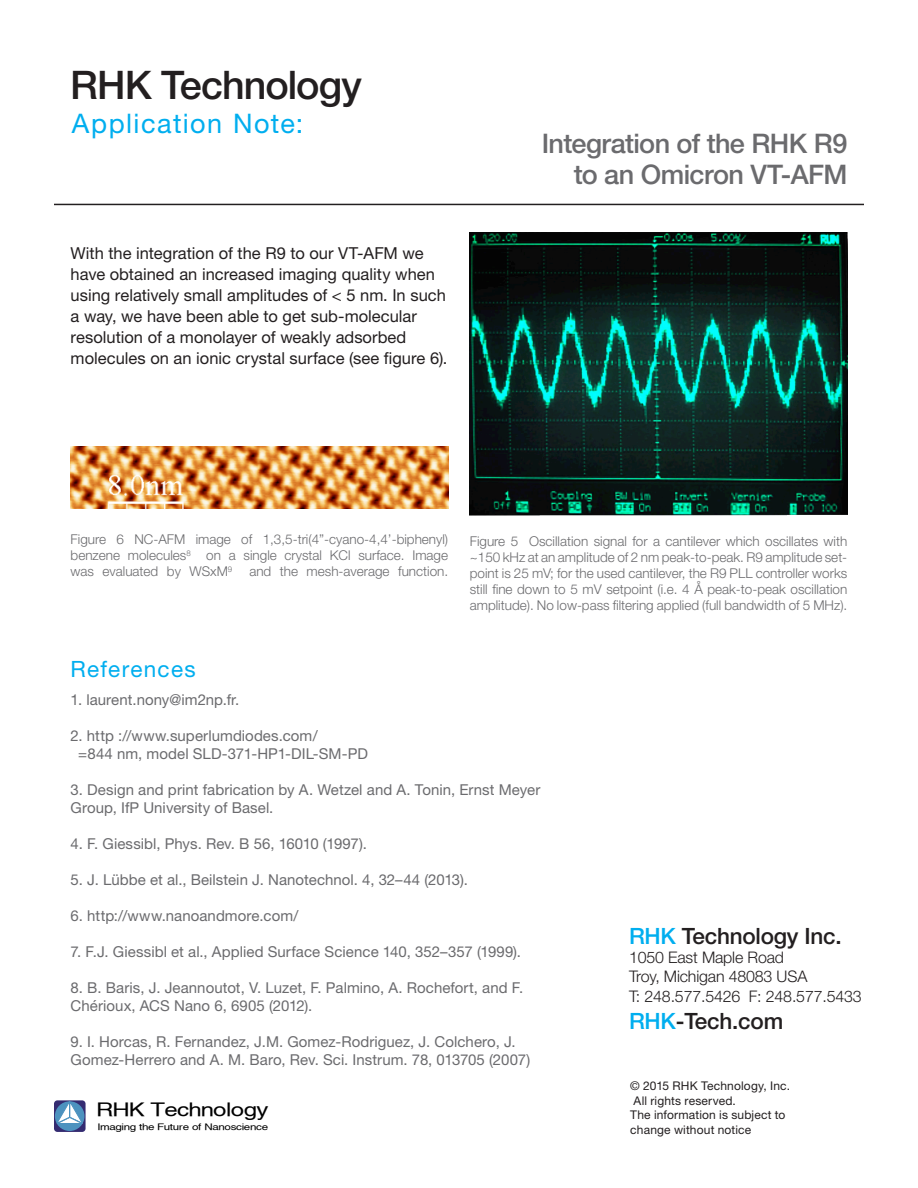
<style>
.page{position:relative;width:918px;height:1188px;background:#fff}
.page>*{position:absolute;margin:0;border:0;box-sizing:border-box;transform-origin:0 0}
.t1{font:500 39.45px "Helvetica Neue LT Pro";letter-spacing:-.025em;color:#231f20}
.t2{font:500 27px/31.2px "Helvetica Neue LT Pro";letter-spacing:-.025em;color:#6b6b6e;text-align:right}
.t3{font:27px "Helvetica Neue LT Pro";letter-spacing:.055em;color:#00aeef}
.t4{font:500 22.5px "Helvetica Neue LT Pro";letter-spacing:-.01em;color:#231f20}
.t5{font:22.5px "Helvetica Neue LT Pro";letter-spacing:.055em;color:#00aeef}
.t6{font:18.45px "Sveningsson";letter-spacing:.025em;color:#000}
.t7{font:16.5px/21px "Helvetica Neue LT Pro";color:#231f20}
.t8{font:300 16.05px/19.2px "Helvetica Neue LT Pro";letter-spacing:-.01em;color:#231f20}
.t9{font:15px/18px "Helvetica Neue LT Pro";letter-spacing:.005em;color:#6b6b6e}
.t10{font:300 13.5px/16.2px "Helvetica Neue LT Pro";color:#6b6b6e;text-align:justify}
.t11{font:12px/14.4px "Helvetica Neue LT Pro";letter-spacing:.015em;color:#231f20}
.t12{font:8.85px "Sveningsson";letter-spacing:.025em;color:#000}
.s1{color:#00aeef}
</style>
<div class="page">
<hr style="left:54px;top:204px;width:810px;height:1px;background:#231f20">
<img style="left:470px;top:232px;width:377px;height:284px">
<img style="left:70px;top:447px;width:379px;height:61px">
<div style="left:54px;top:1100px;width:32px;height:32px;background:#342b71;border-radius:3px"></div>
<div style="left:55px;top:1101px;width:30px;height:30px;background:#4c92bf;border-radius:50%"></div>
<svg style="left:57px;top:1102px;width:25px;height:21px"></svg>
<h1 class="t1" style="left:70px;top:61px;width:293px">RHK Technology</h1>
<h2 class="t3" style="left:72px;top:108px;width:233px">Application Note:</h2>
<p class="t7" style="left:71px;top:242px;width:378px">With the integration of the R9 to our VT-AFM we have obtained an increased imaging quality when using relatively small amplitudes of &lt; 5 nm. In such a way, we have been able to get sub-molecular resolution of a monolayer of weakly adsorbed molecules on an ionic crystal surface (see figure 6).</p>
<h2 class="t2" style="left:542px;top:127px;width:307px">Integration of the RHK R9 to an Omicron VT-AFM</h2>
<p class="t10" style="left:71px;top:531px;width:379px">Figure 6 NC-AFM image of 1,3,5-tri(4”-cyano-4,4’-biphenyl) benzene molecules<sup>8</sup> on a single crystal KCl surface. Image was evaluated by WSxM<sup>9</sup></p>
<p class="t10" style="left:249px;top:563px;width:200px">and the mesh-average function.</p>
<p class="t10" style="left:470px;top:532px;width:379px">Figure 5 Oscillation signal for a cantilever which oscillates with ~150 kHz at an amplitude of 2 nm peak-to-peak. R9 amplitude set&shy;point is 25 mV; for the used cantilever, the R9 PLL controller works still fine down to 5 mV setpoint (i.e. 4 Å peak-to-peak oscillation amplitude). No low-pass filtering applied (full bandwidth of 5 MHz).</p>
<h3 class="t5" style="left:71px;top:655px;width:127px">References</h3>
<p class="t9" style="left:71px;top:691px;width:170px">1. laurent.nony@im2np.fr.</p>
<p class="t9" style="left:71px;top:727px;width:299px">2. http ://www.superlumdiodes.com/<br>λ=844 nm, model SLD-371-HP1-DIL-SM-PD</p>
<p class="t9" style="left:71px;top:781px;width:471px">3. Design and print fabrication by A. Wetzel and A. Tonin, Ernst Meyer<br>Group, IfP University of Basel.</p>
<p class="t9" style="left:71px;top:835px;width:298px">4. F. Giessibl, Phys. Rev. B 56, 16010 (1997).</p>
<p class="t9" style="left:71px;top:871px;width:399px">5. J. Lübbe et al., Beilstein J. Nanotechnol. 4, 32–44 (2013).</p>
<p class="t9" style="left:71px;top:907px;width:229px">6. http://www.nanoandmore.com/</p>
<p class="t9" style="left:71px;top:943px;width:452px">7. F.J. Giessibl et al., Applied Surface Science 140, 352–357 (1999).</p>
<p class="t9" style="left:71px;top:979px;width:454px">8. B. Baris, J. Jeannoutot, V. Luzet, F. Palmino, A. Rochefort, and F.<br>Chérioux, ACS Nano 6, 6905 (2012).</p>
<p class="t9" style="left:71px;top:1033px;width:461px">9. I. Horcas, R. Fernandez, J.M. Gomez-Rodriguez, J. Colchero, J.<br>Gomez-Herrero and A. M. Baro, Rev. Sci. Instrum. 78, 013705 (2007)</p>
<p class="t6" style="left:96px;top:1098px;width:173px">RHK Technology</p>
<p class="t12" style="left:98px;top:1122px;width:172px">Imaging the Future of Nanoscience</p>
<h3 class="t4" style="left:629px;top:923px;width:214px"><span class="s1">RHK</span> Technology Inc.</h3>
<p class="t8" style="left:629px;top:948px;width:234px">1050 East Maple Road<br>Troy, Michigan 48083 USA<br>T: 248.577.5426 F: 248.577.5433</p>
<h3 class="t4" style="left:629px;top:1007px;width:156px"><span class="s1">RHK</span>-Tech.com</h3>
<p class="t11" style="left:630px;top:1079px;width:161px">© 2015 RHK Technology, Inc.<br>All rights reserved.<br>The information is subject to change without notice</p>
</div>
